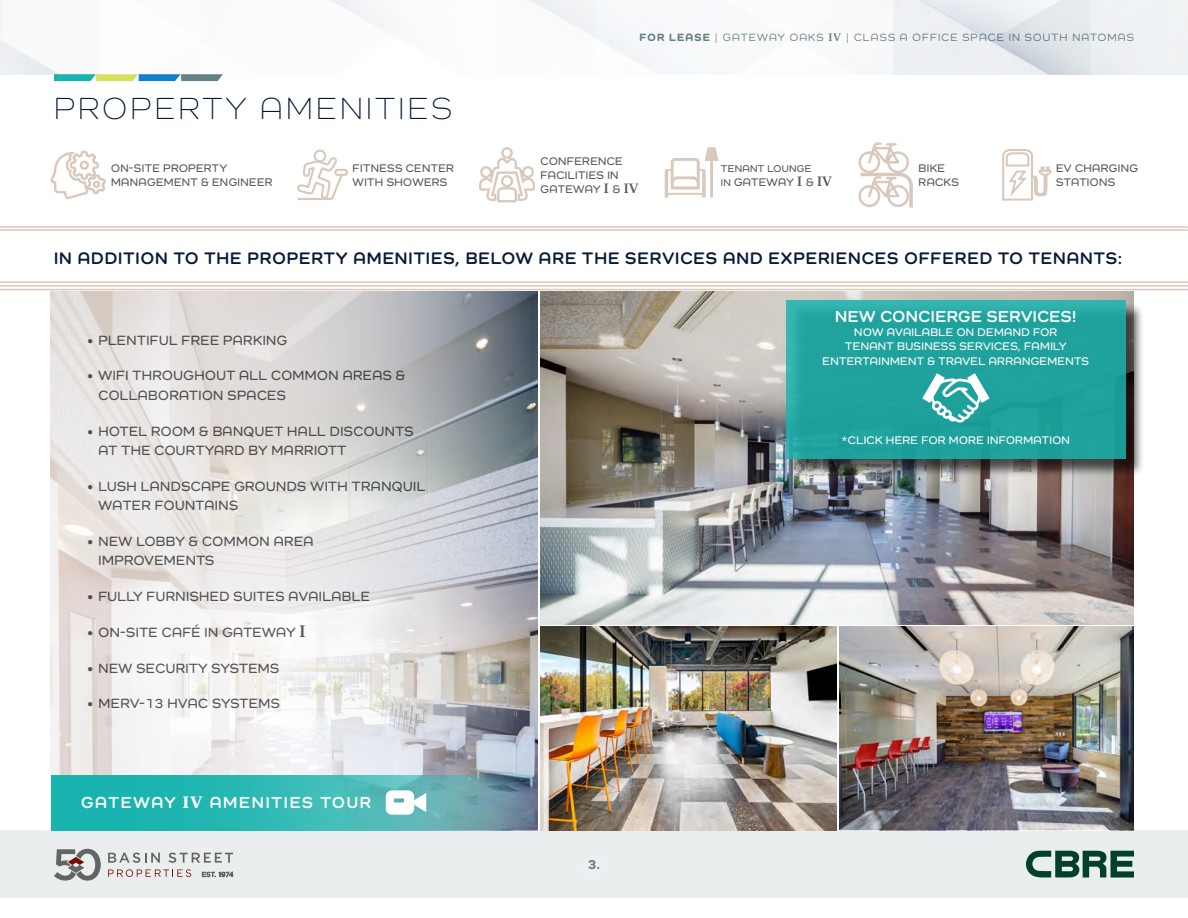
<style>
.page{position:relative;width:1188px;height:918px;background:#fff}
.page>*{position:absolute;margin:0;border:0;box-sizing:border-box;transform-origin:0 0}
.t1{font:300 31.5px "Como";letter-spacing:.11em;color:#071a37}
.t2{font:700 17.25px "Como";letter-spacing:.06em;color:#071a37}
.t3{font:700 16.5px "Como";letter-spacing:.11em;color:#fff}
.t4{font:700 16.5px "Como";letter-spacing:.05em;color:#fff}
.t5{font:600 13.8px/19.5px "Como";letter-spacing:.035em;color:#58595b}
.t6{font:800 13.5px "Como";color:#648289}
.t7{font:600 11.4px/14.2px "Como";letter-spacing:.035em;color:#58595b}
.t8{font:600 11.4px/14.2px "Como";letter-spacing:.035em;color:#fff;text-align:center}
.t9{font:500 10.8px "Como";letter-spacing:.11em;color:#648289}
.t10{font:600 10.2px "Como";letter-spacing:.035em;color:#58595b}
.s1{font-weight:800}
.s2{font-family:"Bookmania";font-weight:600}
.s3{font-family:"Bookmania";font-size:13.5px}
.s4{font-size:10.2px}
.s5{font-family:"Bookmania";font-size:16.5px}
.s6{font-family:"Bookmania"}
</style>
<div class="page">
<img style="left:540px;top:291px;width:594px;height:333px">
<img style="left:840px;top:626px;width:294px;height:204px">
<hr style="left:0;top:226px;width:1188px;height:2px;background:#d9c9bc">
<hr style="left:0;top:229px;width:1188px;height:2px;background:#d9c9bc">
<hr style="left:0;top:281px;width:1188px;height:2px;background:#d9c9bc">
<hr style="left:0;top:285px;width:1188px;height:2px;background:#d9c9bc">
<hr style="left:0;top:289px;width:1188px;height:1px;background:#d9c9bc">
<svg style="left:51px;top:291px;width:479px;height:484px"></svg>
<div style="left:0;top:830px;width:1188px;height:68px;background:#e8eced"></div>
<svg style="left:54px;top:849px;width:179px;height:32px"></svg>
<svg style="left:1026px;top:851px;width:108px;height:27px"></svg>
<div style="left:625px;top:18px;width:523px;height:39px;background:#fff;opacity:.85"></div>
<svg style="left:54px;top:74px;width:169px;height:7px"></svg>
<svg style="left:49px;top:150px;width:59px;height:81px"></svg>
<svg style="left:297px;top:149px;width:51px;height:51px"></svg>
<svg style="left:479px;top:147px;width:56px;height:56px"></svg>
<hr style="left:710px;top:161px;width:3px;height:37px;background:#d9c9bc">
<hr style="left:665px;top:170px;width:3px;height:28px;background:#d9c9bc">
<svg style="left:665px;top:147px;width:53px;height:49px"></svg>
<svg style="left:858px;top:142px;width:55px;height:66px"></svg>
<svg style="left:1002px;top:149px;width:50px;height:52px"></svg>
<svg style="left:51px;top:775px;width:486px;height:55px;background:#3db0b0"></svg>
<svg style="left:386px;top:790px;width:40px;height:25px"></svg>
<div style="left:788px;top:302px;width:356px;height:176px;background:#000;opacity:.75"></div>
<svg style="left:786px;top:300px;width:339px;height:159px;background:#20a39f"></svg>
<svg style="left:922px;top:373px;width:67px;height:50px"></svg>
<img style="left:540px;top:626px;width:297px;height:204px">
<h1 class="t1" style="left:54px;top:90px;width:400px">PROPERTY AMENITIES</h1>
<p class="t9" style="left:640px;top:31px;width:496px"><span class="s1">FOR LEASE</span> | GATEWAY OAKS <span class="s2">IV</span> | CLASS A OFFICE SPACE IN SOUTH NATOMAS</p>
<p class="t7" style="left:111px;top:161px;width:163px">ON-SITE PROPERTY<br>MANAGEMENT &amp; ENGINEER</p>
<p class="t7" style="left:353px;top:161px;width:103px">FITNESS CENTER<br>WITH SHOWERS</p>
<p class="t7" style="left:541px;top:154px;width:99px">CONFERENCE<br>FACILITIES IN<br>GATEWAY <span class="s3">I</span> &amp; <span class="s3">IV</span></p>
<p class="t10" style="left:721px;top:162px;width:92px">TENANT LOUNGE</p>
<p class="t7" style="left:721px;top:175px;width:112px"><span class="s4">IN</span> GATEWAY <span class="s3">I</span> &amp; <span class="s3">IV</span></p>
<p class="t7" style="left:919px;top:161px;width:42px">BIKE<br>RACKS</p>
<p class="t7" style="left:1056px;top:161px;width:83px">EV CHARGING<br>STATIONS</p>
<p class="t2" style="left:54px;top:248px;width:1070px">IN ADDITION TO THE PROPERTY AMENITIES, BELOW ARE THE SERVICES AND EXPERIENCES OFFERED TO TENANTS:</p>
<p class="t5" style="left:86px;top:330px;width:202px">• PLENTIFUL FREE PARKING</p>
<p class="t5" style="left:98px;top:366px;width:308px;text-indent:-12px">• WIFI THROUGHOUT ALL COMMON AREAS &amp;<br>COLLABORATION SPACES</p>
<p class="t5" style="left:98px;top:421px;width:317px;text-indent:-12px">• HOTEL ROOM &amp; BANQUET HALL DISCOUNTS<br>AT THE COURTYARD BY MARRIOTT</p>
<p class="t5" style="left:98px;top:476px;width:328px;text-indent:-12px">• LUSH LANDSCAPE GROUNDS WITH TRANQUIL<br>WATER FOUNTAINS</p>
<p class="t5" style="left:98px;top:531px;width:217px;text-indent:-12px">• NEW LOBBY &amp; COMMON AREA<br>IMPROVEMENTS</p>
<p class="t5" style="left:86px;top:586px;width:285px">• FULLY FURNISHED SUITES AVAILABLE</p>
<p class="t5" style="left:86px;top:622px;width:220px">• ON-SITE CAFÉ IN GATEWAY <span class="s5">I</span></p>
<p class="t5" style="left:86px;top:658px;width:194px">• NEW SECURITY SYSTEMS</p>
<p class="t5" style="left:86px;top:694px;width:195px">• MERV-13 HVAC SYSTEMS</p>
<p class="t3" style="left:81px;top:793px;width:291px">GATEWAY <span class="s6">IV</span> AMENITIES TOUR</p>
<p class="t6" style="left:588px;top:856px;width:14px">3.</p>
<p class="t4" style="left:835px;top:306px;width:243px">NEW CONCIERGE SERVICES!</p>
<p class="t8" style="left:823px;top:325px;width:268px">NOW AVAILABLE ON DEMAND FOR<br>TENANT BUSINESS SERVICES, FAMILY<br>ENTERTAINMENT &amp; TRAVEL ARRANGEMENTS</p>
<p class="t8" style="left:842px;top:432px;width:230px">*CLICK HERE FOR MORE INFORMATION</p>
</div>
